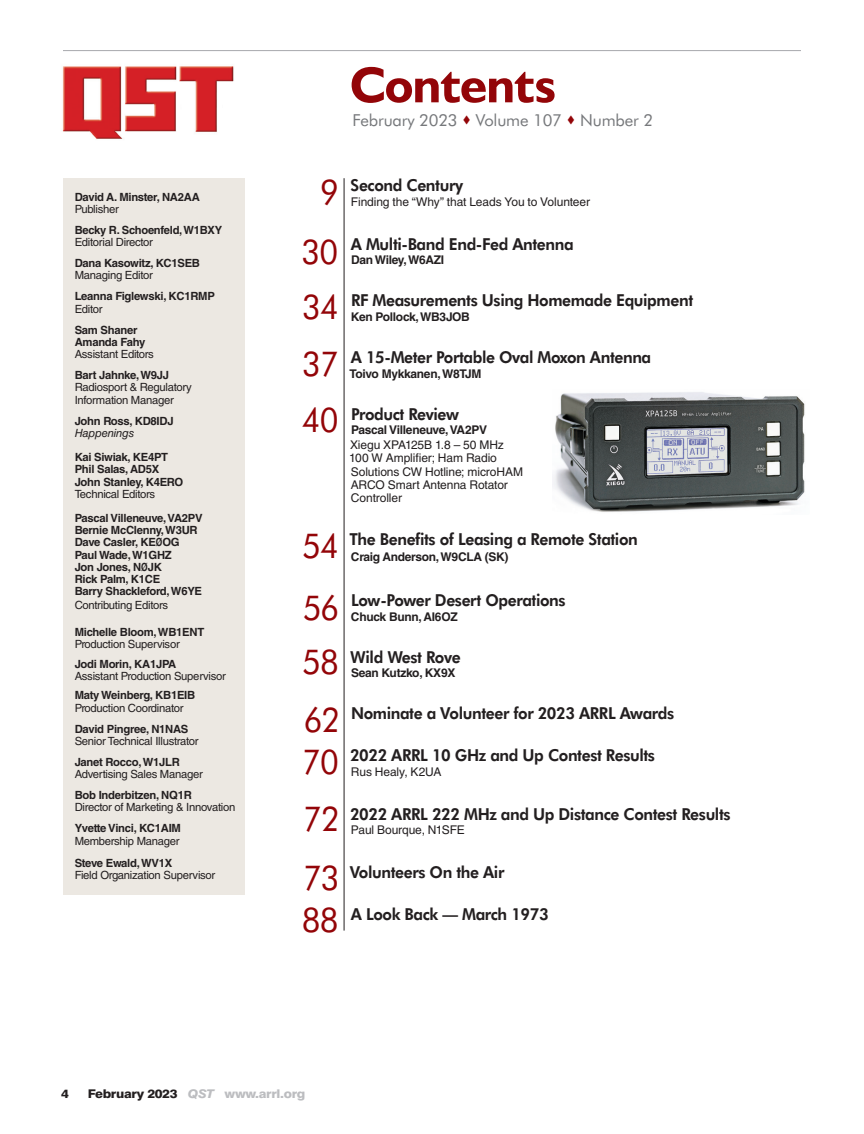
<style>
.page{position:relative;width:864px;height:1134px;background:#fff}
.page>*{position:absolute;margin:0;border:0;box-sizing:border-box;transform-origin:0 0}
.t1{font:700 51px "Humanist 521 BT";letter-spacing:-.015em;color:#930508}
.PAGE_NUMBER{font:34.2px "Futura BT";letter-spacing:-.025em;color:#930508;scale:.93 1}
.NEWEST_CONTENTS_TEXT{font:800 16.5px "Futura BT";letter-spacing:-.025em;color:#231f20;scale:.95 1}
.Pull_Quotes{font:16.5px "Futura BT";letter-spacing:-.01em;color:#76787b}
.NEWEST_CONTENS_TEXT{font:12px/13.2px "Helvetica LT Std";letter-spacing:-.01em;color:#231f20}
.NEWEST_CONTENTS_BYLI{font:700 12px "Helvetica LT Std";letter-spacing:-.025em;color:#231f20}
.t2{font:800 12px "Swiss 721 BT";letter-spacing:-.025em;color:#231f20;scale:1.1 1}
.Staff_NEW{font:700 11.25px/12.1px "Helvetica LT Std";letter-spacing:-.025em;color:#231f20}
.Staff_NEW-2{font:11.25px/12.1px "Helvetica LT Std";letter-spacing:-.025em;color:#231f20}
.s1{font-weight:400}
.s2{font-weight:700}
.s3{font-weight:400;font-style:italic}
.s4{color:#930508}
.s5{font-style:italic;color:#bcbdc0}
.s6{color:#bcbdc0}
</style>
<div class="page">
<hr style="left:63px;top:50px;width:738px;height:1px;background:#a8a9ad">
<hr style="left:344px;top:178px;width:1px;height:753px;background:#231f20">
<img style="left:62px;top:66px;width:172px;height:73px">
<div style="left:63px;top:178px;width:182px;height:717px;background:#ece8e2"></div>
<img style="left:552px;top:392px;width:253px;height:120px">
<p class="Staff_NEW" style="left:75px;top:190px;width:127px">David A. Minster, NA2AA<br><span class="s1">Publisher</span></p>
<p class="Staff_NEW" style="left:75px;top:224px;width:149px">Becky R. Schoenfeld, W1BXY<br><span class="s1">Editorial Director</span></p>
<p class="Staff_NEW" style="left:75px;top:257px;width:127px">Dana Kasowitz, KC1SEB<br><span class="s1">Managing Editor</span></p>
<p class="Staff_NEW" style="left:75px;top:290px;width:142px">Leanna Figlewski, KC1RMP<br><span class="s1">Editor</span></p>
<p class="Staff_NEW" style="left:75px;top:324px;width:81px">Sam Shaner<br>Amanda Fahy<br><span class="s1">Assistant Editors</span></p>
<p class="Staff_NEW-2" style="left:75px;top:369px;width:119px"><span class="s2">Bart Jahnke, W9JJ<br></span>Radiosport &amp; Regulatory<br>Information Manager</p>
<p class="Staff_NEW" style="left:75px;top:414px;width:100px">John Ross, KD8IDJ<br><span class="s3">Happenings</span></p>
<p class="Staff_NEW" style="left:75px;top:451px;width:110px">Kai Siwiak, KE4PT<br>Phil Salas, AD5X<br>John Stanley, K4ERO<br><span class="s1">Technical Editors</span></p>
<p class="Staff_NEW" style="left:75px;top:512px;width:129px">Pascal Villeneuve, VA2PV<br>Bernie McClenny, W3UR<br>Dave Casler, KEØOG<br>Paul Wade, W1GHZ<br>Jon Jones, NØJK<br>Rick Palm, K1CE<br>Barry Shackleford, W6YE</p>
<p class="Staff_NEW-2" style="left:75px;top:599px;width:95px">Contributing Editors</p>
<p class="Staff_NEW" style="left:75px;top:626px;width:131px">Michelle Bloom, WB1ENT<br><span class="s1">Production Supervisor</span></p>
<p class="Staff_NEW-2" style="left:75px;top:658px;width:153px"><span class="s2">Jodi Morin, KA1JPA<br></span>Assistant Production Supervisor</p>
<p class="Staff_NEW-2" style="left:75px;top:689px;width:122px"><span class="s2">Maty Weinberg, KB1EIB<br></span>Production Coordinator</p>
<p class="Staff_NEW-2" style="left:75px;top:723px;width:126px"><span class="s2">David Pingree, N1NAS<br></span>Senior Technical Illustrator</p>
<p class="Staff_NEW-2" style="left:75px;top:756px;width:130px"><span class="s2">Janet Rocco, W1JLR<br></span>Advertising Sales Manager</p>
<p class="Staff_NEW-2" style="left:75px;top:789px;width:162px"><span class="s2">Bob Inderbitzen, NQ1R<br></span>Director of Marketing &amp; Innovation</p>
<p class="Staff_NEW" style="left:75px;top:822px;width:108px">Yvette Vinci, KC1AIM<br><span class="s1">Membership Manager</span></p>
<p class="Staff_NEW-2" style="left:75px;top:857px;width:142px"><span class="s2">Steve Ewald, WV1X<br></span>Field Organization Supervisor</p>
<p class="t1" style="left:350px;top:53px;width:207px">Contents</p>
<p class="Pull_Quotes" style="left:353px;top:110px;width:302px">February 2023 <span class="s4">•</span> Volume 107 <span class="s4">•</span> Number 2</p>
<p class="PAGE_NUMBER" style="left:320px;top:171px;width:22px">9</p>
<p class="PAGE_NUMBER" style="left:302px;top:231px;width:41px">30</p>
<p class="PAGE_NUMBER" style="left:302px;top:286px;width:41px">34</p>
<p class="PAGE_NUMBER" style="left:302px;top:343px;width:41px">37</p>
<p class="PAGE_NUMBER" style="left:302px;top:400px;width:41px">40</p>
<p class="PAGE_NUMBER" style="left:302px;top:525px;width:41px">54</p>
<p class="PAGE_NUMBER" style="left:303px;top:587px;width:41px">56</p>
<p class="PAGE_NUMBER" style="left:302px;top:641px;width:41px">58</p>
<p class="PAGE_NUMBER" style="left:304px;top:699px;width:41px">62</p>
<p class="PAGE_NUMBER" style="left:302px;top:741px;width:41px">70</p>
<p class="PAGE_NUMBER" style="left:303px;top:798px;width:41px">72</p>
<p class="PAGE_NUMBER" style="left:303px;top:857px;width:41px">73</p>
<p class="PAGE_NUMBER" style="left:302px;top:899px;width:41px">88</p>
<p class="NEWEST_CONTENTS_TEXT" style="left:351px;top:176px;width:120px">Second Century</p>
<p class="NEWEST_CONTENS_TEXT" style="left:351px;top:195px;width:241px">Finding the “Why” that Leads You to Volunteer</p>
<p class="NEWEST_CONTENTS_TEXT" style="left:351px;top:234px;width:236px">A Multi-Band End-Fed Antenna</p>
<p class="NEWEST_CONTENTS_BYLI" style="left:351px;top:253px;width:95px">Dan Wiley, W6AZI</p>
<p class="NEWEST_CONTENTS_TEXT" style="left:351px;top:290px;width:362px">RF Measurements Using Homemade Equipment</p>
<p class="NEWEST_CONTENTS_BYLI" style="left:351px;top:310px;width:121px">Ken Pollock, WB3JOB</p>
<p class="NEWEST_CONTENTS_TEXT" style="left:351px;top:347px;width:318px">A 15-Meter Portable Oval Moxon Antenna</p>
<p class="NEWEST_CONTENTS_BYLI" style="left:349px;top:366px;width:134px">Toivo Mykkanen, W8TJM</p>
<p class="NEWEST_CONTENTS_TEXT" style="left:351px;top:404px;width:115px">Product Review</p>
<p class="NEWEST_CONTENTS_BYLI" style="left:351px;top:423px;width:138px">Pascal Villeneuve, VA2PV</p>
<p class="NEWEST_CONTENS_TEXT" style="left:349px;top:438px;width:175px">Xiegu XPA125B 1.8 – 50 MHz<br>100 W Amplifier; Ham Radio<br>Solutions CW Hotline; microHAM<br>ARCO Smart Antenna Rotator<br>Controller</p>
<p class="NEWEST_CONTENTS_TEXT" style="left:349px;top:530px;width:305px">The Benefits of Leasing a Remote Station</p>
<p class="NEWEST_CONTENTS_BYLI" style="left:351px;top:550px;width:159px">Craig Anderson, W9CLA (SK)</p>
<p class="NEWEST_CONTENTS_TEXT" style="left:351px;top:590px;width:228px">Low-Power Desert Operations</p>
<p class="NEWEST_CONTENTS_BYLI" style="left:351px;top:609px;width:108px">Chuck Bunn, AI6OZ</p>
<p class="NEWEST_CONTENTS_TEXT" style="left:350px;top:647px;width:118px">Wild West Rove</p>
<p class="NEWEST_CONTENTS_BYLI" style="left:351px;top:666px;width:106px">Sean Kutzko, KX9X</p>
<p class="NEWEST_CONTENTS_TEXT" style="left:351px;top:704px;width:342px">Nominate a Volunteer for 2023 ARRL Awards</p>
<p class="NEWEST_CONTENTS_TEXT" style="left:350px;top:746px;width:323px">2022 ARRL 10 GHz and Up Contest Results</p>
<p class="NEWEST_CONTENS_TEXT" style="left:351px;top:765px;width:92px">Rus Healy, K2UA</p>
<p class="NEWEST_CONTENTS_TEXT" style="left:350px;top:804px;width:402px">2022 ARRL 222 MHz and Up Distance Contest Results</p>
<p class="NEWEST_CONTENS_TEXT" style="left:351px;top:824px;width:115px">Paul Bourque, N1SFE</p>
<p class="NEWEST_CONTENTS_TEXT" style="left:350px;top:862px;width:164px">Volunteers On the Air</p>
<p class="NEWEST_CONTENTS_TEXT" style="left:351px;top:904px;width:210px">A Look Back — March 1973</p>
<p class="t2" style="left:61px;top:1086px;width:9px">4</p>
<p class="t2" style="left:88px;top:1086px;width:199px">February 2023 <span class="s5">QST</span> <span class="s6">www.arrl.org</span></p>
</div>
